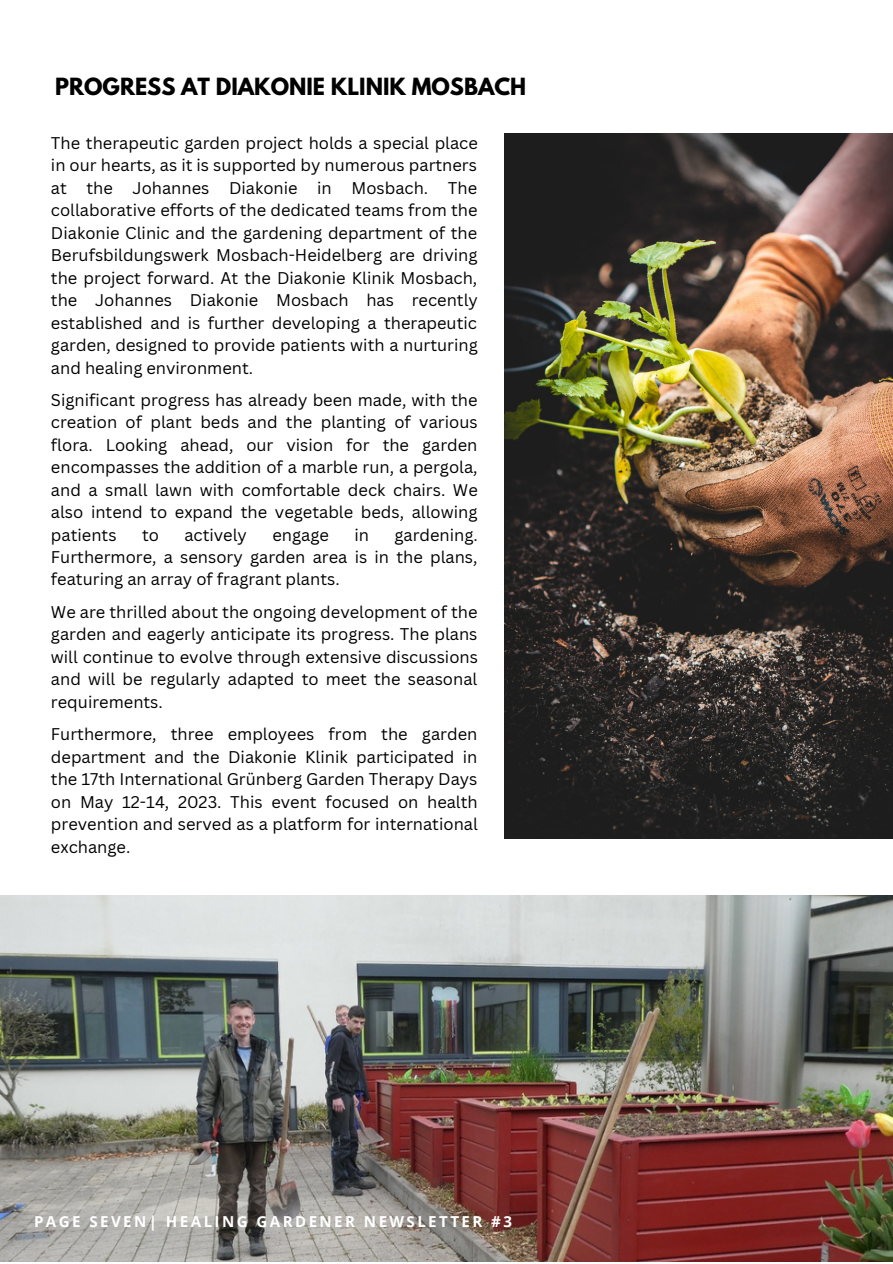
<style>
.page{position:relative;width:893px;height:1264px;background:#fff}
.page>*{position:absolute;margin:0;border:0;box-sizing:border-box;transform-origin:0 0}
.t1{font:700 21px "League Spartan";color:#000}
.t2{font:16.5px/22.5px "Canva Sans";color:#000;text-align:justify}
.t3{font:700 15.15px "Open Sans";letter-spacing:.16em;color:#fff}
</style>
<div class="page">
<img style="left:0;top:895px;width:892px;height:366px">
<img style="left:504px;top:134px;width:388px;height:704px">
<p class="t1" style="left:55px;top:76px;width:472px">PROGRESS AT DIAKONIE KLINIK MOSBACH</p>
<p class="t2" style="left:51px;top:131px;width:428px">The therapeutic garden project holds a special place in our hearts, as it is supported by numerous partners at the Johannes Diakonie in Mosbach. The collaborative efforts of the dedicated teams from the Diakonie Clinic and the gardening department of the Berufsbildungswerk Mosbach-Heidelberg are driving the project forward. At the Diakonie Klinik Mosbach, the Johannes Diakonie Mosbach has recently established and is further developing a therapeutic garden, designed to provide patients with a nurturing and healing environment.</p>
<p class="t2" style="left:51px;top:388px;width:428px">Significant progress has already been made, with the creation of plant beds and the planting of various flora. Looking ahead, our vision for the garden encompasses the addition of a marble run, a pergola, and a small lawn with comfortable deck chairs. We also intend to expand the vegetable beds, allowing patients</p>
<p class="t2" style="left:51px;top:523px;width:428px;text-indent:343px">gardening.<br>Furthermore, a sensory garden area is in the plans, featuring an array of fragrant plants.</p>
<p class="t2" style="left:51px;top:600px;width:428px">We are thrilled about the ongoing development of the garden and eagerly anticipate its progress. The plans will continue to evolve through extensive discussions and will be regularly adapted to meet the seasonal requirements.</p>
<p class="t2" style="left:51px;top:722px;width:428px">Furthermore, three employees from the garden department and the Diakonie Klinik participated in the 17th International Grünberg Garden Therapy Days on May 12-14, 2023. This event focused on health prevention and served as a platform for international exchange.</p>
<p class="t2" style="left:142px;top:523px;width:18px">to</p>
<p class="t2" style="left:184px;top:523px;width:64px">actively</p>
<p class="t2" style="left:272px;top:523px;width:58px">engage</p>
<p class="t2" style="left:354px;top:523px;width:16px">in</p>
<p class="t3" style="left:34px;top:1210px;width:479px">PAGE SEVEN| HEALING GARDENER NEWSLETTER #3</p>
</div>
